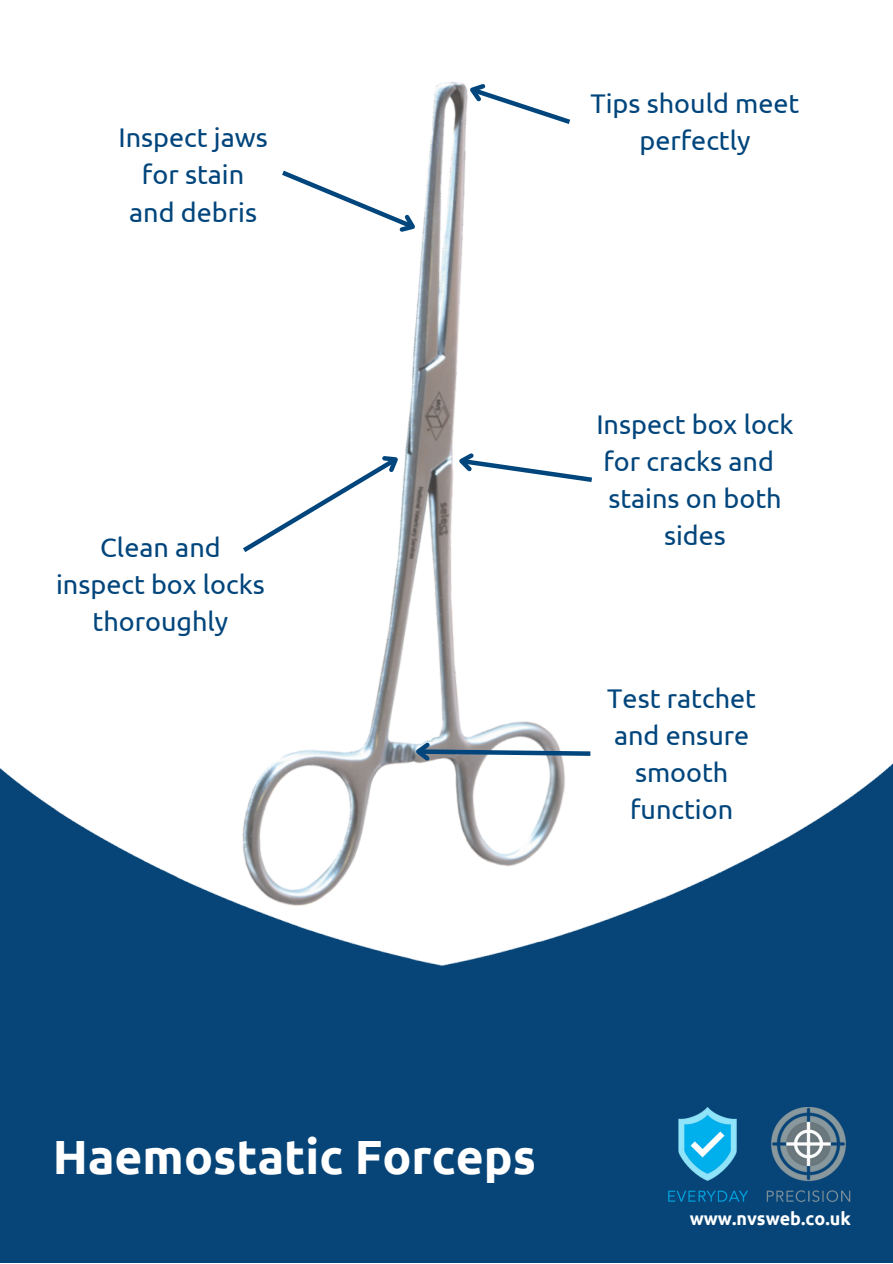
<style>
.page{position:relative;width:893px;height:1264px;background:#fff}
.page>*{position:absolute;margin:0;border:0;box-sizing:border-box;transform-origin:0 0}
.t1{font:700 48px "Ubuntu";color:#fff}
.t2{font:27px/37px "Ubuntu";color:#00457c;text-align:center}
.t3{font:700 18px "Ubuntu";color:#fff}
</style>
<div class="page">
<img style="left:406px;top:82px;width:60px;height:423px">
<img style="left:0;top:505px;width:892px;height:757px">
<img style="left:654px;top:1106px;width:102px;height:101px">
<img style="left:756px;top:1106px;width:105px;height:101px">
<svg style="left:282px;top:167px;width:142px;height:75px"></svg>
<svg style="left:461px;top:82px;width:110px;height:45px"></svg>
<svg style="left:238px;top:444px;width:171px;height:112px"></svg>
<svg style="left:452px;top:447px;width:140px;height:38px"></svg>
<svg style="left:410px;top:738px;width:185px;height:26px"></svg>
<p class="t2" style="left:118px;top:119px;width:151px">Inspect jaws for stain</p>
<p class="t2" style="left:129px;top:193px;width:129px">and debris</p>
<p class="t2" style="left:56px;top:528px;width:210px">Clean and inspect box locks thoroughly</p>
<p class="t2" style="left:590px;top:84px;width:210px">Tips should meet perfectly</p>
<p class="t2" style="left:596px;top:405px;width:199px">Inspect box lock for cracks and stains on both sides</p>
<p class="t2" style="left:607px;top:679px;width:150px">Test ratchet and ensure smooth function</p>
<p class="t1" style="left:53px;top:1128px;width:484px">Haemostatic Forceps</p>
<p class="t3" style="left:689px;top:1208px;width:163px">www.nvsweb.co.uk</p>
</div>
